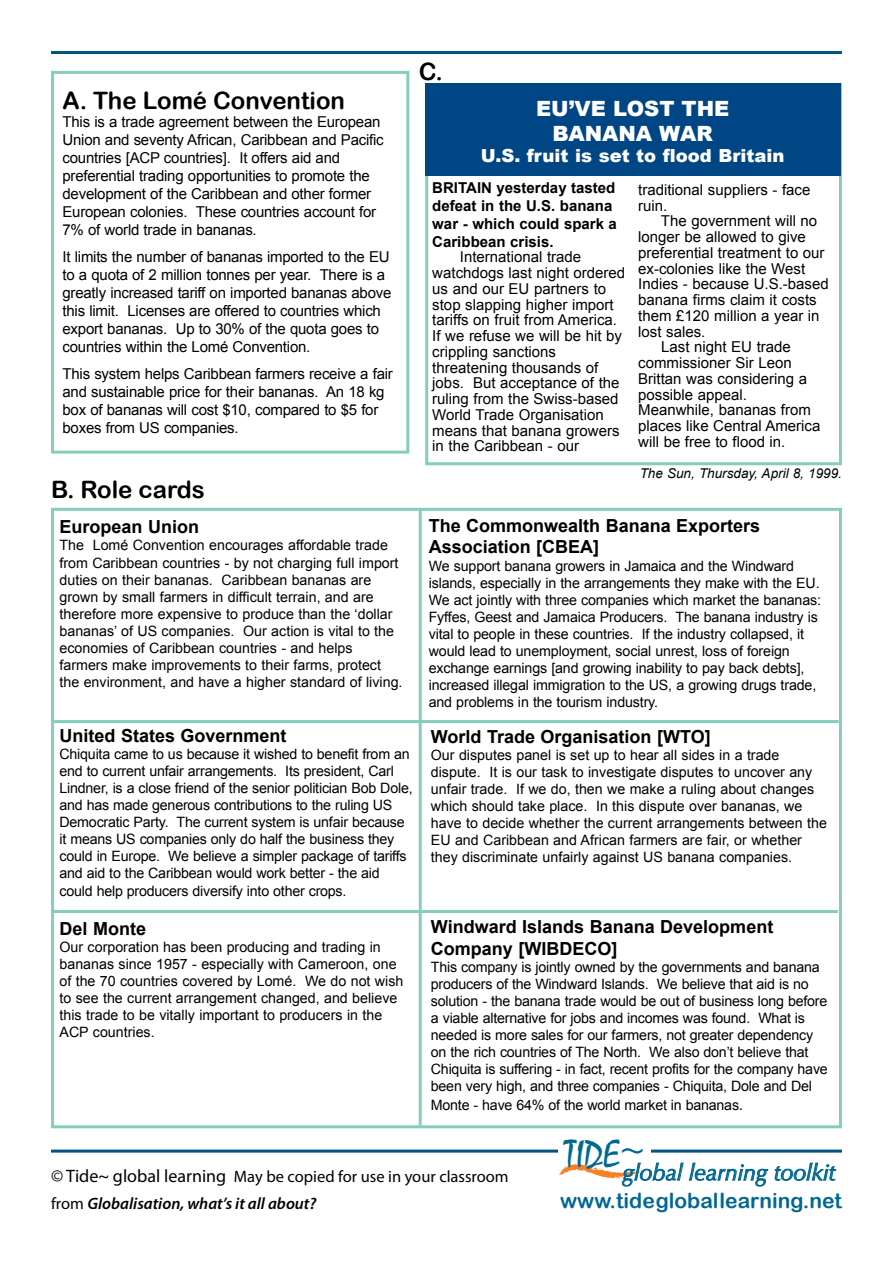
<style>
.page{position:relative;width:893px;height:1263px;background:#fff}
.page>*{position:absolute;margin:0;border:0;box-sizing:border-box;transform-origin:0 0}
.t1{font:39.3px "Mistral";color:#006892}
.t2{font:24px "Arial Rounded MT Bold";color:#000}
.t3{font:italic 22.95px "Optima";color:#006892}
.t4{font:21px "Arial Rounded MT Bold";color:#006892}
.t5{font:900 21px/25.2px "Arial";color:#fff;text-align:center}
.t6{font:700 18px/21.6px "Arial";color:#000}
.t7{font:900 18px "Arial";color:#fff}
.t8{font:16.5px "Myriad Pro";color:#000}
.t9{font:italic 600 16.5px "Myriad Pro";color:#000}
.t10{font:15px/18px "Arial";letter-spacing:-.015em;color:#000}
.t11{font:700 15px/18px "Arial";color:#000}
.t12{font:14.25px/17.1px "Arial";letter-spacing:-.01em;color:#000}
.t13{font:italic 13.5px "Arial";color:#000}
.s1{font-size:15.75px}
.s2{font-family:"Swing";font-weight:700}
.s3{font-size:18px}
.s4{font-weight:400;font-style:normal}
</style>
<div class="page">
<div style="left:425px;top:83px;width:417px;height:382px;border:3px solid #85cebe"></div>
<div style="left:51px;top:508px;width:791px;height:620px;background:#fff;border:3px solid #85cebe"></div>
<div style="left:51px;top:71px;width:358px;height:383px;border:3px solid #85cebe"></div>
<hr style="left:419px;top:509px;width:3px;height:616px;background:#85cebe">
<hr style="left:51px;top:720px;width:788px;height:3px;background:#85cebe">
<hr style="left:51px;top:910px;width:787px;height:3px;background:#85cebe">
<div style="left:425px;top:83px;width:415px;height:93px;background:#004684"></div>
<hr style="left:51px;top:1149px;width:791px;height:3px;background:#005480">
<hr style="left:51px;top:51px;width:791px;height:3px;background:#005480">
<div style="left:558px;top:1141px;width:93px;height:17px;background:#fff"></div>
<svg style="left:559px;top:1162px;width:124px;height:24px"></svg>
<svg style="left:689px;top:1162px;width:79px;height:24px"></svg>
<svg style="left:775px;top:1162px;width:61px;height:19px"></svg>
<h2 class="t2" style="left:63px;top:87px;width:284px">A. The Lomé Convention</h2>
<p class="t10" style="left:63px;top:113px;width:323px">This is a trade agreement between the European Union and seventy African, Caribbean and Pacific countries [ACP countries]. It offers aid and preferential trading opportunities to promote the development of the Caribbean and other former European colonies. These countries account for 7% of world trade in bananas.</p>
<p class="t10" style="left:63px;top:248px;width:330px">It limits the number of bananas imported to the EU to a quota of 2 million tonnes per year. There is a greatly increased tariff on imported bananas above this limit. Licenses are offered to countries which export bananas. Up to 30% of the quota goes to countries within the Lomé Convention.</p>
<p class="t10" style="left:63px;top:365px;width:332px">This system helps Caribbean farmers receive a fair and sustainable price for their bananas. An 18 kg box of bananas will cost $10, compared to $5 for boxes from US companies.</p>
<h2 class="t2" style="left:51px;top:475px;width:155px">B. Role cards</h2>
<p class="t6" style="left:60px;top:516px;width:141px">European Union</p>
<p class="t12" style="left:60px;top:537px;width:344px">The Lomé Convention encourages affordable trade from Caribbean countries - by not charging full import duties on their bananas. Caribbean bananas are grown by small farmers in difficult terrain, and are therefore more expensive to produce than the ‘dollar bananas’ of US companies. Our action is vital to the economies of Caribbean countries - and helps farmers make improvements to their farms, protect the environment, and have a higher standard of living.</p>
<p class="t6" style="left:60px;top:724px;width:229px">United States Government</p>
<p class="t12" style="left:60px;top:745px;width:355px">Chiquita came to us because it wished to benefit from an end to current unfair arrangements. Its president, Carl Lindner, is a close friend of the senior politician Bob Dole, and has made generous contributions to the ruling US Democratic Party. The current system is unfair because it means US companies only do half the business they could in Europe. We believe a simpler package of tariffs and aid to the Caribbean would work better - the aid could help producers diversify into other crops.</p>
<p class="t6" style="left:60px;top:918px;width:88px">Del Monte</p>
<p class="t12" style="left:60px;top:938px;width:345px">Our corporation has been producing and trading in bananas since 1957 - especially with Cameroon, one of the 70 countries covered by Lomé. We do not wish to see the current arrangement changed, and believe this trade to be vitally important to producers in the ACP countries.</p>
<h2 class="t2" style="left:419px;top:57px;width:26px">C.</h2>
<h3 class="t5" style="left:536px;top:96px;width:195px">EU’VE LOST THE<br>BANANA WAR</h3>
<p class="t7" style="left:481px;top:146px;width:305px">U.S. fruit is set to flood Britain</p>
<p class="t11" style="left:432px;top:178px;width:186px;text-indent:49px">N yesterday tasted defeat in the U.S. banana war - which could spark a<br>Caribbean crisis.</p>
<p class="t10" style="left:432px;top:249px;width:194px;line-height:15.8px;text-indent:28px">International trade watchdogs last night ordered us and our EU partners to stop slapping higher import tariffs on fruit from America.<br>If we refuse we will be hit by crippling sanctions threatening thousands of jobs. But acceptance of the ruling from the Swiss-based<br>World Trade Organisation means that banana growers in the Caribbean - our</p>
<p class="t11" style="left:432px;top:178px;width:20px">BRITAI</p>
<p class="t10" style="left:638px;top:182px;width:174px;line-height:15.8px">traditional suppliers - face ruin.</p>
<p class="t10" style="left:661px;top:212px;width:158px">The government will no</p>
<p class="t10" style="left:638px;top:228px;width:169px">longer be allowed to give</p>
<p class="t10" style="left:638px;top:244px;width:188px">preferential treatment to our</p>
<p class="t10" style="left:638px;top:259px;width:168px">ex-colonies like the West</p>
<p class="t10" style="left:638px;top:275px;width:192px">Indies - because U.S.-based</p>
<p class="t10" style="left:638px;top:291px;width:180px">banana firms claim it costs</p>
<p class="t10" style="left:638px;top:307px;width:183px">them £120 million a year in</p>
<p class="t10" style="left:638px;top:322px;width:69px">lost sales.</p>
<p class="t10" style="left:661px;top:338px;width:131px">Last night EU trade</p>
<p class="t10" style="left:638px;top:354px;width:155px">commissioner Sir Leon</p>
<p class="t10" style="left:638px;top:370px;width:170px">Brittan was considering a</p>
<p class="t10" style="left:638px;top:385px;width:110px">possible appeal.</p>
<p class="t10" style="left:638px;top:401px;width:174px">Meanwhile, bananas from</p>
<p class="t10" style="left:638px;top:417px;width:184px">places like Central America</p>
<p class="t10" style="left:638px;top:433px;width:149px">will be free to flood in.</p>
<p class="t13" style="left:640px;top:465px;width:204px">The Sun, Thursday, April 8, 1999.</p>
<p class="t6" style="left:429px;top:515px;width:333px">The Commonwealth Banana Exporters<br>Association [CBEA]</p>
<p class="t12" style="left:429px;top:557px;width:394px">We support banana growers in Jamaica and the Windward islands, especially in the arrangements they make with the EU.<br>We act jointly with three companies which market the bananas:<br>Fyffes, Geest and Jamaica Producers. The banana industry is vital to people in these countries. If the industry collapsed, it would lead to unemployment, social unrest, loss of foreign exchange earnings [and growing inability to pay back debts], increased illegal immigration to the US, a growing drugs trade, and problems in the tourism industry.</p>
<p class="t6" style="left:431px;top:726px;width:281px">World Trade Organisation [WTO]</p>
<p class="t12" style="left:431px;top:746px;width:398px">Our disputes panel is set up to hear all sides in a trade dispute. It is our task to investigate disputes to uncover any unfair trade. If we do, then we make a ruling about changes which should take place. In this dispute over bananas, we have to decide whether the current arrangements between the EU and Caribbean and African farmers are fair, or whether they discriminate unfairly against US banana companies.</p>
<p class="t6" style="left:431px;top:916px;width:344px">Windward Islands Banana Development<br>Company [WIBDECO]</p>
<p class="t12" style="left:431px;top:958px;width:398px">This company is jointly owned by the governments and banana producers of the Windward Islands. We believe that aid is no solution - the banana trade would be out of business long before a viable alternative for jobs and incomes was found. What is needed is more sales for our farmers, not greater dependency on the rich countries of The North. We also don’t believe that Chiquita is suffering - in fact, recent profits for the company have been very high, and three companies - Chiquita, Dole and Del</p>
<p class="t12" style="left:431px;top:1097px;width:314px">Monte - have 64% of the world market in bananas<span class="s1">.</span></p>
<h1 class="t1" style="left:565px;top:1131px;width:82px">TIDE<span class="s2">~</span></h1>
<p class="t8" style="left:51px;top:1166px;width:459px"><span class="s3">© Tide~ global learning</span> May be copied for use in your classroom</p>
<h3 class="t3" style="left:623px;top:1159px;width:214px">global learning toolkit</h3>
<p class="t9" style="left:51px;top:1192px;width:267px"><span class="s4">from</span> Globalisation, what’s it all about?</p>
<h3 class="t4" style="left:560px;top:1188px;width:283px">www.tide global learning.net</h3>
</div>
